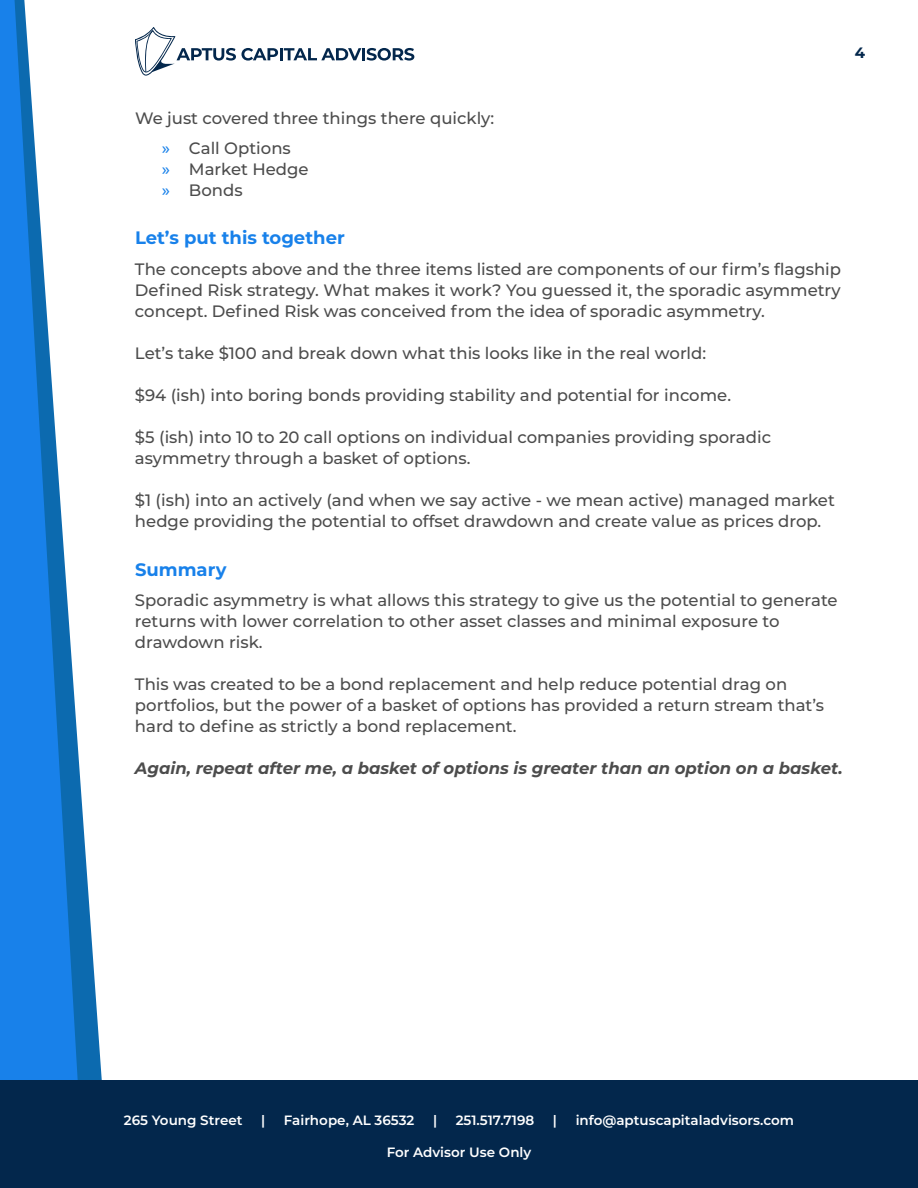
<style>
.page{position:relative;width:918px;height:1188px;background:#fff}
.page>*{position:absolute;margin:0;border:0;box-sizing:border-box;transform-origin:0 0}
.t1{font:700 18px "Montserrat";color:#1881ea}
.t2{font:500 16.5px/21px "Montserrat";color:#4c4c4c}
.t3{font:italic 700 16.5px "Montserrat";color:#4c4c4c}
.t4{font:700 15px "Montserrat";color:#03274c}
.t5{font:600 13.5px "Montserrat";color:#fff}
.s1{color:#1881ea}
</style>
<div class="page">
<svg style="left:135px;top:27px;width:279px;height:49px"></svg>
<div style="left:0;top:1080px;width:918px;height:108px;background:#03274c"></div>
<svg style="left:78px;top:749px;width:24px;height:331px"></svg>
<svg style="left:0;top:0;width:78px;height:1080px;fill:#1881ea"></svg>
<p class="t4" style="left:855px;top:42px;width:12px">4</p>
<p class="t2" style="left:162px;top:102px;width:334px;line-height:30px;text-indent:-27px">We just covered three things there quickly: <span class="s1">»</span> Call Options</p>
<p class="t2" style="left:162px;top:158px;width:148px"><span class="s1">»</span> Market Hedge <span class="s1">»</span> Bonds</p>
<p class="t1" style="left:135px;top:225px;width:211px">Let’s put this together</p>
<p class="t2" style="left:135px;top:258px;width:708px;text-align:justify">The concepts above and the three items listed are components of our firm’s flagship Defined Risk strategy. What makes it work? You guessed it, the sporadic asymmetry concept. Defined Risk was conceived from the idea of sporadic asymmetry.</p>
<p class="t2" style="left:135px;top:342px;width:573px">Let’s take $100 and break down what this looks like in the real world:</p>
<p class="t2" style="left:135px;top:384px;width:598px">$94 (ish) into boring bonds providing stability and potential for income.</p>
<p class="t2" style="left:135px;top:426px;width:638px">$5 (ish) into 10 to 20 call options on individual companies providing sporadic asymmetry through a basket of options.</p>
<p class="t2" style="left:135px;top:489px;width:701px">$1 (ish) into an actively (and when we say active - we mean active) managed market hedge providing the potential to offset drawdown and create value as prices drop.</p>
<p class="t1" style="left:135px;top:556px;width:93px">Summary</p>
<p class="t2" style="left:135px;top:589px;width:704px">Sporadic asymmetry is what allows this strategy to give us the potential to generate returns with lower correlation to other asset classes and minimal exposure to drawdown risk.</p>
<p class="t2" style="left:135px;top:673px;width:691px">This was created to be a bond replacement and help reduce potential drag on portfolios, but the power of a basket of options has provided a return stream that’s hard to define as strictly a bond replacement.</p>
<p class="t3" style="left:135px;top:757px;width:709px">Again, repeat after me, a basket of options is greater than an option on a basket.</p>
<p class="t5" style="left:124px;top:1110px;width:120px">265 Young Street</p>
<p class="t5" style="left:261px;top:1110px;width:6px">|</p>
<p class="t5" style="left:284px;top:1110px;width:132px">Fairhope, AL 36532</p>
<p class="t5" style="left:433px;top:1110px;width:6px">|</p>
<p class="t5" style="left:456px;top:1110px;width:80px">251.517.7198</p>
<p class="t5" style="left:553px;top:1110px;width:6px">|</p>
<p class="t5" style="left:576px;top:1110px;width:220px">info@aptuscapitaladvisors.com</p>
<p class="t5" style="left:387px;top:1142px;width:146px">For Advisor Use Only</p>
</div>
